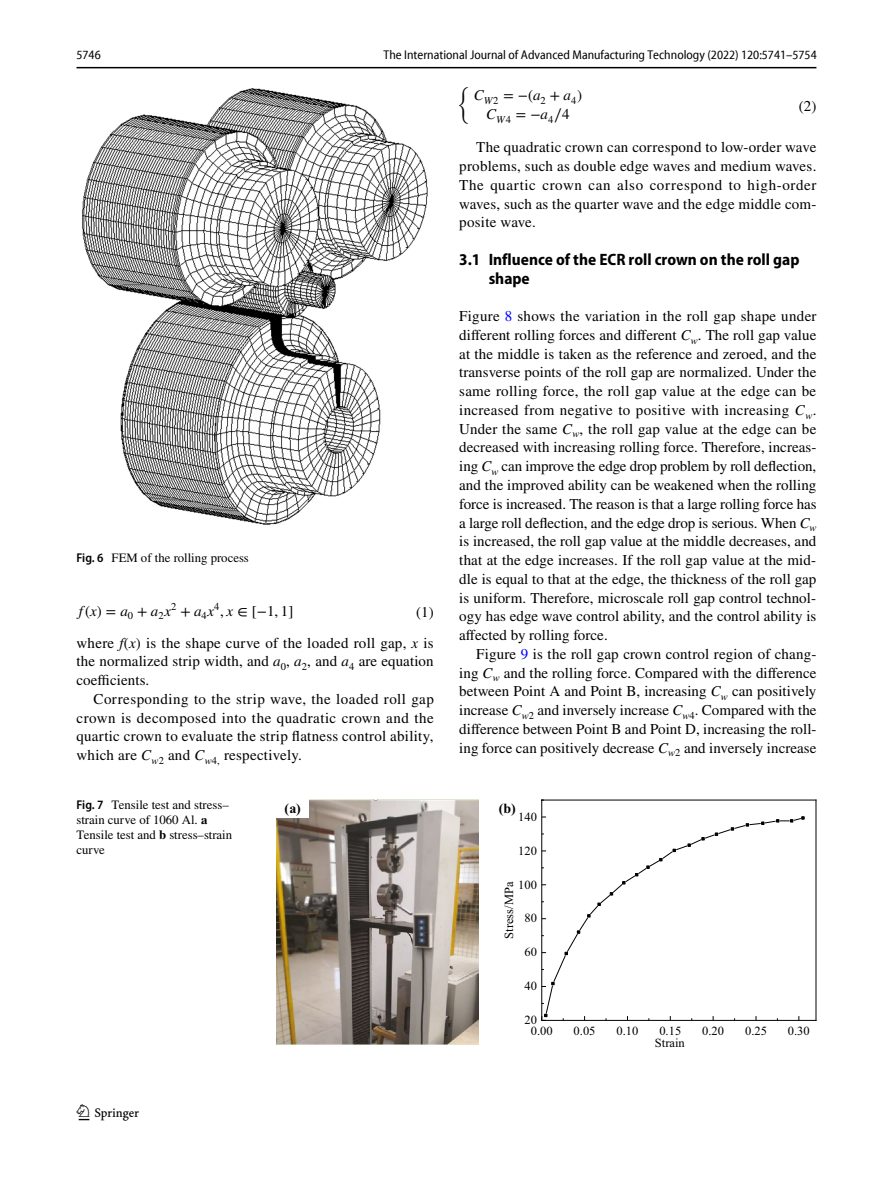
<style>
.page{position:relative;width:893px;height:1187px;background:#fff}
.page>*{position:absolute;margin:0;border:0;box-sizing:border-box;transform-origin:0 0}
.t1{font:22.5px "Springnew Regular 2";color:#000}
.t2{font:700 semi-condensed 16.5px/18.8px "Myriad Pro";color:#000}
.t3{font:15px/18.8px "STIX";letter-spacing:.005em;color:#000;text-align:justify}
.t4{font:15px "STIX Math Regular 2";color:#000}
.t5{font:15px/18.8px "STIX Math";color:#000;text-align:center}
.t6{font:15px "STIX Math Extensions";color:#000}
.t7{font:13.95px "Times New Roman PS Bold MT6";color:#000}
.t8{font:12.75px/15px "STIX";color:#000}
.t9{font:semi-condensed 12.75px "Myriad Pro Unic";color:#000}
.t10{font:12.45px "Times New Roman PSMT10";color:#000}
.s1{font-family:"Myriad Pro";font-weight:600;font-stretch:semi-condensed}
.s2{font-family:"STIX General";font-style:italic}
.s3{font-family:"STIX General"}
.s4{font-style:italic}
.s5{font-family:"STIX General Italic 2"}
.s6{font-family:"STIX General Regular 2"}
.s7{color:#00f}
.s8{font-weight:700}
</style>
<div class="page">
<hr style="left:77px;top:67px;width:739px;height:1px;background:#000">
<img style="left:82px;top:88px;width:346px;height:437px">
<img style="left:276px;top:799px;width:203px;height:245px">
<hr style="left:542px;top:1019px;width:274px;height:1px;background:#000">
<hr style="left:542px;top:799px;width:274px;height:1px;background:#000">
<hr style="left:541px;top:800px;width:1px;height:220px;background:#000">
<hr style="left:815px;top:800px;width:1px;height:220px;background:#000">
<svg style="left:545px;top:817px;width:257px;height:197px"></svg>
<svg style="left:541px;top:1014px;width:6px;height:6px"></svg>
<div style="left:276px;top:799px;width:33px;height:18px;background:#fff"></div>
<p class="t9" style="left:77px;top:50px;width:26px">5746</p>
<p class="t9" style="left:384px;top:50px;width:435px">The International Journal of Advanced Manufacturing Technology (2022) 120:5741–5754</p>
<p class="t8" style="left:77px;top:550px;width:174px"><span class="s1">Fig. 6</span> FEM of the rolling process</p>
<p class="t4" style="left:79px;top:605px;width:216px"><span class="s2">f</span>(<span class="s2">x</span>) = <span class="s2">a</span><sub>0</sub> + <span class="s2">a</span><sub>2</sub><span class="s2">x</span><sup>2</sup> + <span class="s2">a</span><sub>4</sub><span class="s2">x</span><sup>4</sup><span class="s3">,</span> <span class="s2">x</span> ∈ [−1<span class="s3">,</span> 1]</p>
<p class="t3" style="left:416px;top:603px;width:19px">(1)</p>
<p class="t3" style="left:77px;top:634px;width:359px">where <span class="s4">f</span>(<span class="s4">x</span>) is the shape curve of the loaded roll gap, <span class="s4">x</span> is the normalized strip width, and <span class="s4">a</span><sub>0</sub>, <span class="s4">a</span><sub>2</sub>, and <span class="s4">a</span><sub>4</sub> are equation coefficients.</p>
<p class="t3" style="left:77px;top:690px;width:359px;text-indent:17px">Corresponding to the strip wave, the loaded roll gap crown is decomposed into the quadratic crown and the quartic crown to evaluate the strip flatness control ability, which are <span class="s4">C</span><sub>w</sub><sub>2</sub> and <span class="s4">C</span><sub>w</sub><sub>4,</sub> respectively.</p>
<p class="t6" style="left:457px;top:74px;width:15px">{</p>
<p class="t5" style="left:474px;top:87px;width:110px"><span class="s5">C</span><sub>W</sub><sub>2</sub> = −(<span class="s5">a</span><sub>2</sub> + <span class="s5">a</span><sub>4</sub>)<br><span class="s5">C</span><sub>W</sub><sub>4</sub> = −<span class="s5">a</span><sub>4</sub>∕<span class="s6">4</span></p>
<p class="t3" style="left:799px;top:98px;width:19px">(2)</p>
<p class="t3" style="left:459px;top:139px;width:359px;text-indent:17px">The quadratic crown can correspond to low-order wave problems, such as double edge waves and medium waves.<br>The quartic crown can also correspond to high-order waves, such as the quarter wave and the edge middle com&shy;posite wave.</p>
<p class="t2" style="left:489px;top:250px;width:312px;text-indent:-29px">3.1 Influence of the ECR roll crown on the roll gap shape</p>
<p class="t3" style="left:459px;top:308px;width:359px">Figure <span class="s7">8</span> shows the variation in the roll gap shape under different rolling forces and different <span class="s4">C</span><sub>w</sub>. The roll gap value at the middle is taken as the reference and zeroed, and the transverse points of the roll gap are normalized. Under the same rolling force, the roll gap value at the edge can be increased from negative to positive with increasing <span class="s4">C</span><sub>w</sub>.<br>Under the same <span class="s4">C</span><sub>w</sub>, the roll gap value at the edge can be decreased with increasing rolling force. Therefore, increas&shy;ing <span class="s4">C</span><sub>w</sub> can improve the edge drop problem by roll deflection, and the improved ability can be weakened when the rolling force is increased. The reason is that a large rolling force has a large roll deflection, and the edge drop is serious. When <span class="s4">C</span><sub>w </sub>is increased, the roll gap value at the middle decreases, and that at the edge increases. If the roll gap value at the mid&shy;dle is equal to that at the edge, the thickness of the roll gap is uniform. Therefore, microscale roll gap control technol&shy;ogy has edge wave control ability, and the control ability is affected by rolling force.</p>
<p class="t3" style="left:459px;top:645px;width:359px;text-indent:17px">Figure <span class="s7">9</span> is the roll gap crown control region of chang&shy;ing <span class="s4">C</span><sub>w</sub> and the rolling force. Compared with the difference between Point A and Point B, increasing <span class="s4">C</span><sub>w</sub> can positively increase <span class="s4">C</span><sub>w</sub><sub>2</sub> and inversely increase <span class="s4">C</span><sub>w</sub><sub>4</sub>. Compared with the difference between Point B and Point D, increasing the roll&shy;ing force can positively decrease <span class="s4">C</span><sub>w</sub><sub>2</sub> and inversely increase</p>
<p class="t8" style="left:77px;top:798px;width:157px"><span class="s1">Fig. 7</span> Tensile test and stress– strain curve of 1060 Al. <span class="s8">a<br></span>Tensile test and <span class="s8">b</span> stress–strain curve</p>
<h1 class="t1" style="left:79px;top:1104px;width:62px">1 3</h1>
<p class="t7" style="left:285px;top:798px;width:18px">(a)</p>
<p class="t7" style="left:499px;top:798px;width:19px">(b)</p>
<p class="t10" style="left:518px;top:809px;width:20px">140</p>
<p class="t10" style="left:518px;top:843px;width:20px">120</p>
<p class="t10" style="left:518px;top:876px;width:20px">100</p>
<p class="t10" style="left:502px;top:938px;width:58px;rotate:-90deg">sser tS M/ aP</p>
<p class="t10" style="left:525px;top:910px;width:14px">80</p>
<p class="t10" style="left:525px;top:944px;width:14px">60</p>
<p class="t10" style="left:525px;top:978px;width:14px">40</p>
<p class="t10" style="left:525px;top:1012px;width:14px">20</p>
<p class="t10" style="left:531px;top:1023px;width:23px">0.00</p>
<p class="t10" style="left:574px;top:1023px;width:23px">0.05</p>
<p class="t10" style="left:616px;top:1023px;width:23px">0.10</p>
<p class="t10" style="left:659px;top:1023px;width:23px">0.15</p>
<p class="t10" style="left:702px;top:1023px;width:23px">0.20</p>
<p class="t10" style="left:745px;top:1023px;width:23px">0.25</p>
<p class="t10" style="left:788px;top:1023px;width:23px">0.30</p>
<p class="t10" style="left:655px;top:1035px;width:31px">Strain</p>
</div>
